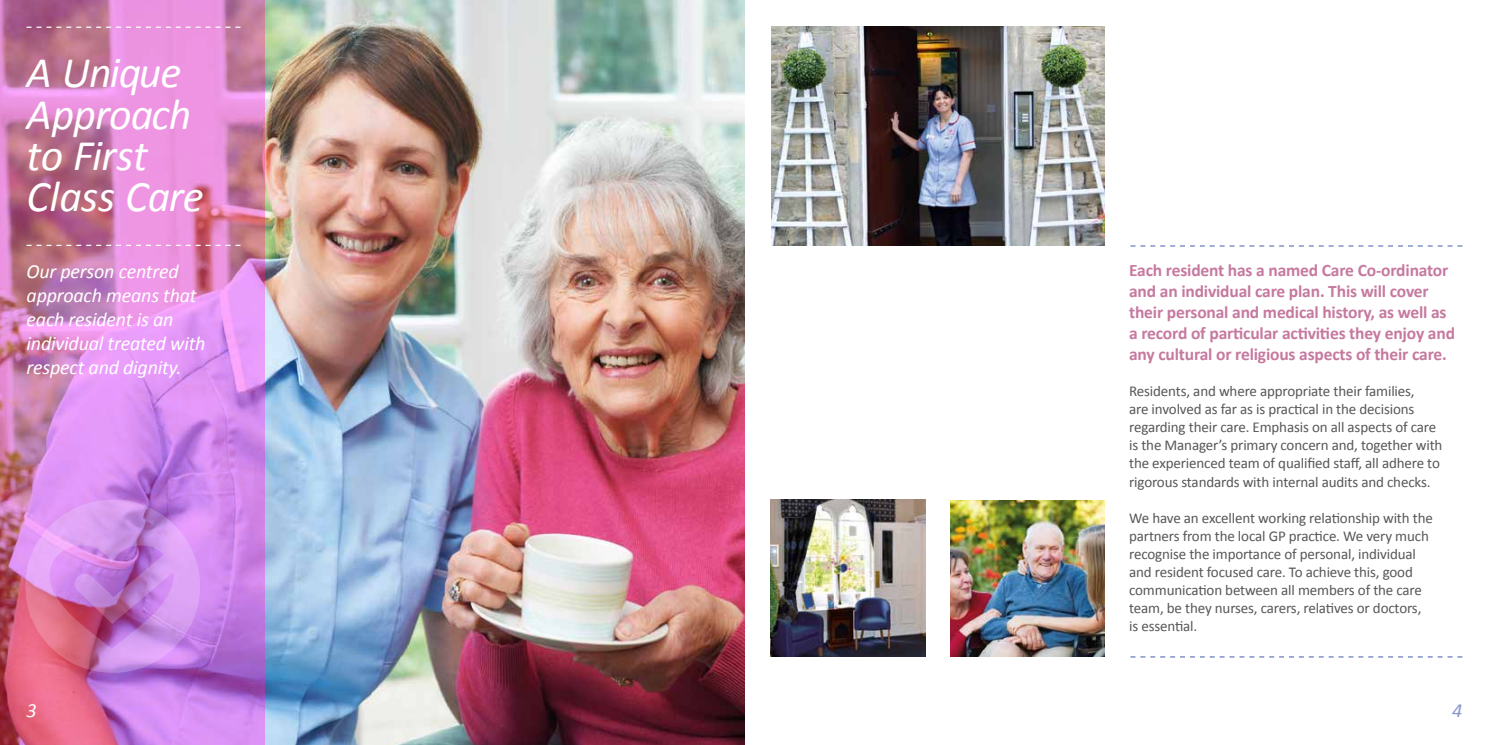
<style>
.page{position:relative;width:1489px;height:745px;background:#fff}
.page>*{position:absolute;margin:0;border:0;box-sizing:border-box;transform-origin:0 0}
.t1{font:italic 43.75px/41.2px "Calibri";letter-spacing:-.02em;color:#fff}
.t2{font:italic 20px/24px "Calibri";letter-spacing:-.01em;color:#fff}
.t3{font:italic 20px "Calibri";color:#8895cb}
.t4{font:700 17.5px/21px "Calibri";letter-spacing:-.01em;color:#c6799f}
.t5{font:15px/18px "Calibri";letter-spacing:-.01em;color:#575756}
</style>
<div class="page">
<img style="left:265px;top:0;width:479px;height:744px">
<img style="left:0;top:0;width:265px;height:744px">
<svg style="left:27px;top:244px;width:213px;height:2px"></svg>
<svg style="left:27px;top:27px;width:213px;height:1px"></svg>
<img style="left:771px;top:27px;width:333px;height:218px">
<svg style="left:25px;top:499px;width:175px;height:173px;background:#cf83cf"></svg>
<svg style="left:1130px;top:245px;width:332px;height:1px"></svg>
<svg style="left:1130px;top:656px;width:332px;height:1px"></svg>
<img style="left:950px;top:500px;width:154px;height:156px">
<img style="left:770px;top:499px;width:155px;height:156px">
<h1 class="t1" style="left:27px;top:50px;width:179px">A Unique<br>Approach to First<br>Class Care</h1>
<h2 class="t2" style="left:27px;top:258px;width:180px">Our person centred approach means that each resident is an individual treated with respect and dignity.</h2>
<p class="t4" style="left:1129px;top:260px;width:327px">Each resident has a named Care Co-ordinator and an individual care plan. This will cover their personal and medical history, as well as a record of particular activities they enjoy and any cultural or religious aspects of their care.</p>
<p class="t5" style="left:1129px;top:382px;width:315px">Residents, and where appropriate their families,<br>are involved as far as is practical in the decisions regarding their care. Emphasis on all aspects of care is the Manager’s primary concern and, together with the experienced team of qualified staff, all adhere to rigorous standards with internal audits and checks.</p>
<p class="t5" style="left:1129px;top:508px;width:305px">We have an excellent working relationship with the partners from the local GP practice. We very much recognise the importance of personal, individual and resident focused care. To achieve this, good communication between all members of the care team, be they nurses, carers, relatives or doctors, is essential.</p>
<h2 class="t2" style="left:27px;top:697px;width:12px">3</h2>
<h2 class="t3" style="left:1451px;top:696px;width:12px">4</h2>
</div>
